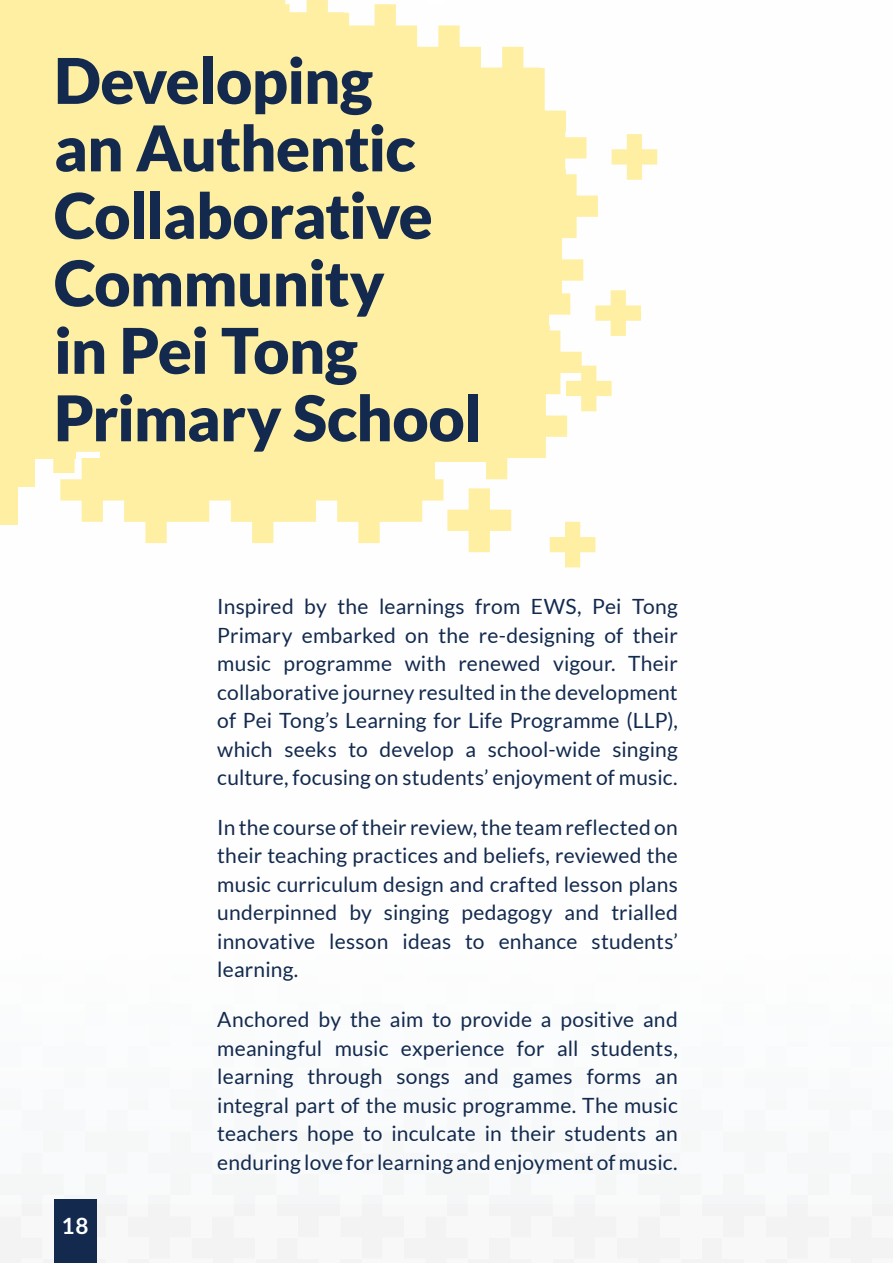
<style>
.page{position:relative;width:893px;height:1263px;background:#fff}
.page>*{position:absolute;margin:0;border:0;box-sizing:border-box;transform-origin:0 0}
.t1{font:900 63px/67.5px "Lato";letter-spacing:-.015em;color:#132a4e}
.t2{font:700 22.5px "Lato";color:#fff}
.t3{font:21px/28.5px "Lato";letter-spacing:.01em;color:#132a4e;text-align:justify}
</style>
<div class="page">
<div style="left:0;top:1203px;width:893px;height:60px;background:#f6f6f7"></div>
<svg style="left:462px;top:46px;width:195px;height:134px"></svg>
<svg style="left:60px;top:160px;width:581px;height:407px"></svg>
<div style="left:0;top:0;width:462px;height:294px;background:#feefa2"></div>
<div style="left:0;top:90px;width:336px;height:407px;background:#feefa2"></div>
<div style="left:315px;top:294px;width:174px;height:167px;background:#feefa2"></div>
<div style="left:0;top:347px;width:34px;height:140px;background:#feefa2"></div>
<div style="left:0;top:320px;width:75px;height:139px;background:#feefa2"></div>
<div style="left:0;top:347px;width:17px;height:178px;background:#feefa2"></div>
<div style="left:315px;top:294px;width:120px;height:193px;background:#feefa2"></div>
<div style="left:54px;top:1199px;width:42px;height:64px;background:#132a4e"></div>
<h1 class="t1" style="left:54px;top:46px;width:429px">Developing<br>an Authentic<br>Collaborative<br>Community<br>in Pei Tong<br>Primary School</h1>
<p class="t2" style="left:61px;top:1213px;width:29px">18</p>
<p class="t3" style="left:217px;top:592px;width:462px">Inspired by the learnings from EWS, Pei Tong Primary embarked on the re-designing of their music programme with renewed vigour. Their collaborative journey resulted in the development of Pei Tong’s Learning for Life Programme (LLP), which seeks to develop a school-wide singing culture, focusing on students’ enjoyment of music.</p>
<p class="t3" style="left:217px;top:813px;width:462px">In the course of their review, the team reflected on their teaching practices and beliefs, reviewed the music curriculum design and crafted lesson plans underpinned by singing pedagogy and trialled innovative lesson ideas to enhance students’ learning.</p>
<p class="t3" style="left:217px;top:1005px;width:462px">Anchored by the aim to provide a positive and meaningful music experience for all students, learning through songs and games forms an integral part of the music programme. The music teachers hope to inculcate in their students an enduring love for learning and enjoyment of music.</p>
</div>
